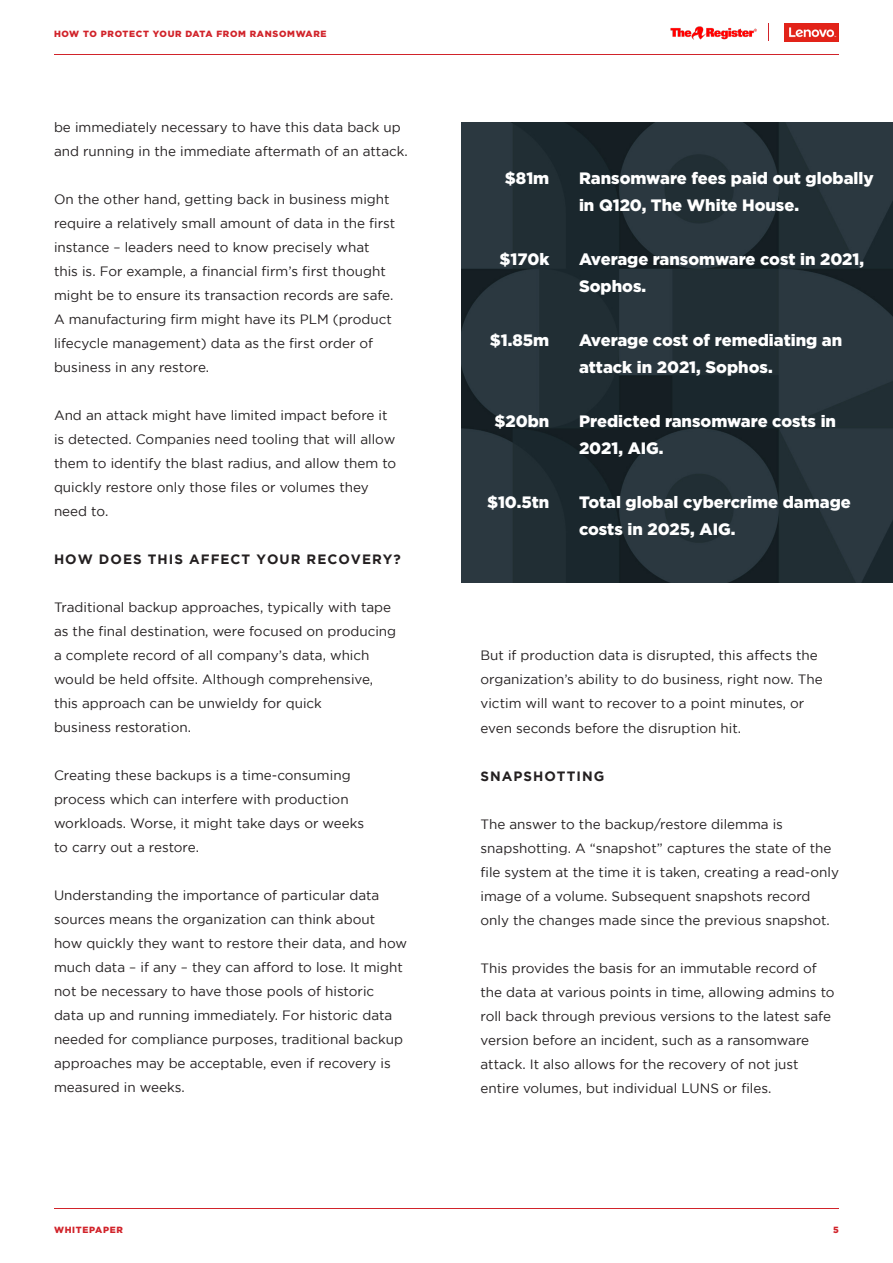
<style>
.page{position:relative;width:893px;height:1263px;background:#fff}
.page>*{position:absolute;margin:0;border:0;box-sizing:border-box;transform-origin:0 0}
.t1{font:900 16.5px/27px "Gotham";color:#fff}
.t2{font:13.5px/24px "Gotham";color:#231f20}
.t3{font:700 13.5px "Gotham";letter-spacing:.075em;color:#231f20}
.t4{font:900 9px "Gotham";letter-spacing:.075em;color:#d1232a}
</style>
<div class="page">
<hr style="left:54px;top:54px;width:785px;height:1px;background:#d1232a">
<hr style="left:54px;top:1208px;width:785px;height:1px;background:#d1232a">
<img style="left:670px;top:26px;width:87px;height:14px">
<img style="left:784px;top:23px;width:55px;height:19px">
<svg style="left:768px;top:23px;width:1px;height:18px"></svg>
<img style="left:461px;top:122px;width:432px;height:461px">
<p class="t4" style="left:54px;top:29px;width:274px">HOW TO PROTECT YOUR DATA FROM RANSOMWARE</p>
<p class="t2" style="left:54px;top:115px;width:355px">be immediately necessary to have this data back up and running in the immediate aftermath of an attack.</p>
<p class="t2" style="left:54px;top:187px;width:343px">On the other hand, getting back in business might require a relatively small amount of data in the first instance – leaders need to know precisely what this is. For example, a financial firm’s first thought might be to ensure its transaction records are safe.<br>A manufacturing firm might have its PLM (product lifecycle management) data as the first order of business in any restore.</p>
<p class="t2" style="left:54px;top:403px;width:344px">And an attack might have limited impact before it is detected. Companies need tooling that will allow them to identify the blast radius, and allow them to quickly restore only those files or volumes they</p>
<p class="t2" style="left:54px;top:499px;width:56px">need to.</p>
<p class="t3" style="left:54px;top:551px;width:348px">HOW DOES THIS AFFECT YOUR RECOVERY?</p>
<p class="t2" style="left:54px;top:595px;width:339px">Traditional backup approaches, typically with tape</p>
<p class="t2" style="left:54px;top:619px;width:344px">as the final destination, were focused on producing</p>
<p class="t2" style="left:54px;top:643px;width:321px">a complete record of all company’s data, which would be held offsite. Although comprehensive,</p>
<p class="t2" style="left:54px;top:691px;width:269px">this approach can be unwieldy for quick</p>
<p class="t2" style="left:54px;top:715px;width:139px">business restoration.</p>
<p class="t2" style="left:54px;top:763px;width:298px">Creating these backups is a time-consuming</p>
<p class="t2" style="left:54px;top:787px;width:312px">process which can interfere with production workloads. Worse, it might take days or weeks</p>
<p class="t2" style="left:54px;top:835px;width:146px">to carry out a restore.</p>
<p class="t2" style="left:54px;top:883px;width:355px">Understanding the importance of particular data sources means the organization can think about<br>how quickly they want to restore their data, and how much data – if any – they can afford to lose. It might not be necessary to have those pools of historic data up and running immediately. For historic data needed for compliance purposes, traditional backup approaches may be acceptable, even if recovery is measured in weeks.</p>
<p class="t1" style="left:505px;top:164px;width:46px">$81m</p>
<p class="t1" style="left:500px;top:245px;width:51px">$170k</p>
<p class="t1" style="left:490px;top:326px;width:61px">$1.85m</p>
<p class="t1" style="left:494px;top:407px;width:56px">$20bn</p>
<p class="t1" style="left:487px;top:488px;width:64px">$10.5tn</p>
<p class="t1" style="left:579px;top:164px;width:296px">Ransomware fees paid out globally in Q120, The White House.</p>
<p class="t1" style="left:579px;top:245px;width:287px">Average ransomware cost in 2021,<br>Sophos.</p>
<p class="t1" style="left:579px;top:326px;width:265px">Average cost of remediating an attack in 2021, Sophos.</p>
<p class="t1" style="left:579px;top:407px;width:259px">Predicted ransomware costs in<br>2021, AIG.</p>
<p class="t1" style="left:579px;top:488px;width:273px">Total global cybercrime damage costs in 2025, AIG.</p>
<p class="t2" style="left:480px;top:643px;width:344px">But if production data is disrupted, this affects the organization’s ability to do business, right now. The victim will want to recover to a point minutes, or even seconds before the disruption hit.</p>
<p class="t3" style="left:480px;top:768px;width:125px">SNAPSHOTTING</p>
<p class="t2" style="left:480px;top:811px;width:360px">The answer to the backup/restore dilemma is snapshotting. A “snapshot” captures the state of the file system at the time it is taken, creating a read-only image of a volume. Subsequent snapshots record only the changes made since the previous snapshot.</p>
<p class="t2" style="left:480px;top:955px;width:356px">This provides the basis for an immutable record of the data at various points in time, allowing admins to roll back through previous versions to the latest safe version before an incident, such as a ransomware attack. It also allows for the recovery of not just entire volumes, but individual LUNS or files.</p>
<p class="t4" style="left:54px;top:1225px;width:70px">WHITEPAPER</p>
<p class="t4" style="left:833px;top:1225px;width:7px">5</p>
</div>
